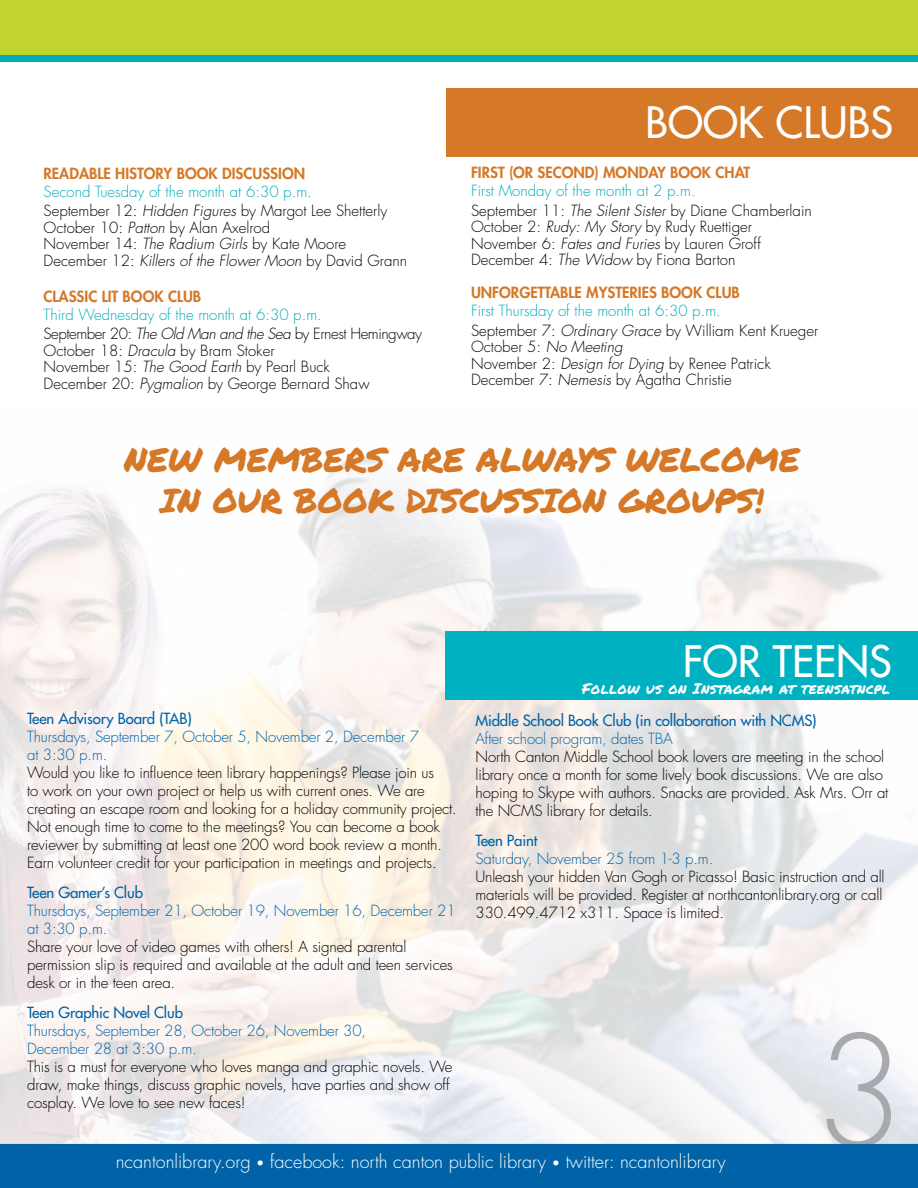
<style>
.page{position:relative;width:918px;height:1188px;background:#fff}
.page>*{position:absolute;margin:0;border:0;box-sizing:border-box;transform-origin:0 0}
.t1{font:300 150px "Futura Std";color:#a7a9ac}
.t2{font:500 42.15px "Futura Std";color:#fff}
.t3{font:33.6px/40.8px "Permanent Marker";color:#d57827;text-align:center}
.t4{font:300 18px "Futura Std";color:#fff}
.t5{font:300 15px/18px "Futura Std";letter-spacing:-.01em;color:#000}
.t6{font:300 15px/18px "Futura Std";letter-spacing:-.01em;color:#0063a7}
.t7{font:300 15px/19.5px "Futura Std";color:#00adba}
.t8{font:500 15px "Futura Std";letter-spacing:-.01em;color:#0063a7}
.t9{font:800 15px "Futura Std";color:#d57827}
.t10{font:300 15px/19.5px "Futura Std";letter-spacing:-.03em;color:#00adba}
.t11{font:15px "Permanent Marker";letter-spacing:.025em;color:#fff}
.s1{color:#000}
.s2{font-style:italic;color:#000}
.s3{font-style:italic}
.s4{color:#00adba}
.s5{font-size:13.5px}
</style>
<div class="page">
<div style="left:0;top:1144px;width:918px;height:44px;background:#0063a7"></div>
<div style="left:0;top:55px;width:918px;height:7px;background:#00adba"></div>
<div style="left:0;top:0;width:918px;height:55px;background:#c1d42f"></div>
<div style="left:446px;top:88px;width:472px;height:69px;background:#d57827"></div>
<div style="left:445px;top:631px;width:473px;height:69px;background:#00b1c2"></div>
<p class="t9" style="left:44px;top:163px;width:263px">READABLE HISTORY BOOK DISCUSSION</p>
<p class="t7" style="left:44px;top:182px;width:345px">Second Tuesday of the month at 6:30 p.m.<br><span class="s1">September 12:</span> <span class="s2">Hidden Figures</span> <span class="s1">by Margot Lee Shetterly</span></p>
<p class="t5" style="left:44px;top:219px;width:365px;line-height:16.5px">October 10: <span class="s3">Patton</span> by Alan Axelrod<br>November 14: <span class="s3">The Radium Girls</span> by Kate Moore<br>December 12: <span class="s3">Killers of the Flower Moon</span> by David Grann</p>
<p class="t9" style="left:44px;top:286px;width:159px">CLASSIC LIT BOOK CLUB</p>
<p class="t10" style="left:44px;top:305px;width:380px">Third Wednesday of the month at 6:30 p.m.<br><span class="s1">September 20:</span> <span class="s2">The Old Man and the Sea</span> <span class="s1">by Ernest Hemingway</span></p>
<p class="t5" style="left:44px;top:342px;width:328px;line-height:16.5px">October 18: <span class="s3">Dracula</span> by Bram Stoker<br>November 15: <span class="s3">The Good Earth</span> by Pearl Buck<br>December 20: <span class="s3">Pygmalion</span> by George Bernard Shaw</p>
<h2 class="t2" style="left:646px;top:96px;width:249px">BOOK CLUBS</h2>
<p class="t9" style="left:471px;top:163px;width:281px">FIRST (OR SECOND) MONDAY BOOK CHAT</p>
<p class="t5" style="left:471px;top:182px;width:342px;line-height:19.5px"><span class="s4">First Monday of the month at 2 p.m.<br></span>September 11: <span class="s3">The Silent Sister</span> by Diane Chamberlain</p>
<p class="t5" style="left:471px;top:219px;width:291px;line-height:16.5px">October 2: <span class="s3">Rudy: My Story</span> by Rudy Ruettiger<br>November 6: <span class="s3">Fates and Furies</span> by Lauren Groff<br>December 4: <span class="s3">The Widow</span> by Fiona Barton</p>
<p class="t9" style="left:471px;top:283px;width:270px">UNFORGETTABLE MYSTERIES BOOK CLUB</p>
<p class="t7" style="left:471px;top:302px;width:349px">First Thursday of the month at 6:30 p.m.<br><span class="s1">September 7:</span> <span class="s2">Ordinary Grace</span> <span class="s1">by William Kent Krueger</span></p>
<p class="t5" style="left:471px;top:339px;width:301px;line-height:16.5px">October 5: <span class="s3">No Meeting<br></span>November 2: <span class="s3">Design for Dying</span> by Renee Patrick<br>December 7: <span class="s3">Nemesis</span> by Agatha Christie</p>
<h3 class="t3" style="left:124px;top:438px;width:677px">NEW MEMBERS ARE ALWAYS WELCOME<br>IN OUR BOOK DISCUSSION GROUPS!</h3>
<p class="t8" style="left:27px;top:709px;width:166px">Teen Advisory Board (TAB)</p>
<p class="t6" style="left:27px;top:728px;width:393px">Thursdays, September 7, October 5, November 2, December 7 at 3:30 p.m.</p>
<p class="t5" style="left:27px;top:764px;width:431px">Would you like to influence teen library happenings? Please join us<br>to work on your own project or help us with current ones. We are creating an escape room and looking for a holiday community project.<br>Not enough time to come to the meetings? You can become a book reviewer by submitting at least one 200 word book review a month.<br>Earn volunteer credit for your participation in meetings and projects.</p>
<p class="t8" style="left:27px;top:883px;width:117px">Teen Gamer’s Club</p>
<p class="t6" style="left:27px;top:902px;width:430px">Thursdays, September 21, October 19, November 16, December 21 at 3:30 p.m.</p>
<p class="t5" style="left:27px;top:938px;width:427px">Share your love of video games with others! A signed parental permission slip is required and available at the adult and teen services desk or in the teen area.</p>
<p class="t8" style="left:27px;top:1003px;width:157px">Teen Graphic Novel Club</p>
<p class="t6" style="left:27px;top:1022px;width:341px">Thursdays, September 28, October 26, November 30,<br>December 28 at 3:30 p.m.</p>
<p class="t5" style="left:27px;top:1058px;width:427px">This is a must for everyone who loves manga and graphic novels. We draw, make things, discuss graphic novels, have parties and show off cosplay. We love to see new faces!</p>
<h2 class="t2" style="left:683px;top:635px;width:210px">FOR TEENS</h2>
<p class="t11" style="left:582px;top:678px;width:309px">Follow us on Instagram at teensatncpl</p>
<p class="t8" style="left:476px;top:711px;width:343px">Middle School Book Club (in collaboration with NCMS)</p>
<p class="t6" style="left:476px;top:730px;width:199px">After school program, dates TBA</p>
<p class="t5" style="left:476px;top:748px;width:414px">North Canton Middle School book lovers are meeting in the school library once a month for some lively book discussions. We are also hoping to Skype with authors. Snacks are provided. Ask Mrs. Orr at the NCMS library for details.</p>
<p class="t8" style="left:476px;top:831px;width:63px">Teen Paint</p>
<p class="t6" style="left:476px;top:850px;width:239px">Saturday, November 25 from 1-3 p.m.</p>
<p class="t5" style="left:476px;top:868px;width:411px">Unleash your hidden Van Gogh or Picasso! Basic instruction and all materials will be provided. Register at northcantonlibrary.org or call<br>330.499.4712 x311. Space is limited.</p>
<h1 class="t1" style="left:813px;top:1001px;width:94px">3</h1>
<p class="t4" style="left:116px;top:1151px;width:612px">ncantonlibrary.org <span class="s5">•</span> facebook: north canton public library <span class="s5">•</span> twitter: ncantonlibrary</p>
</div>
